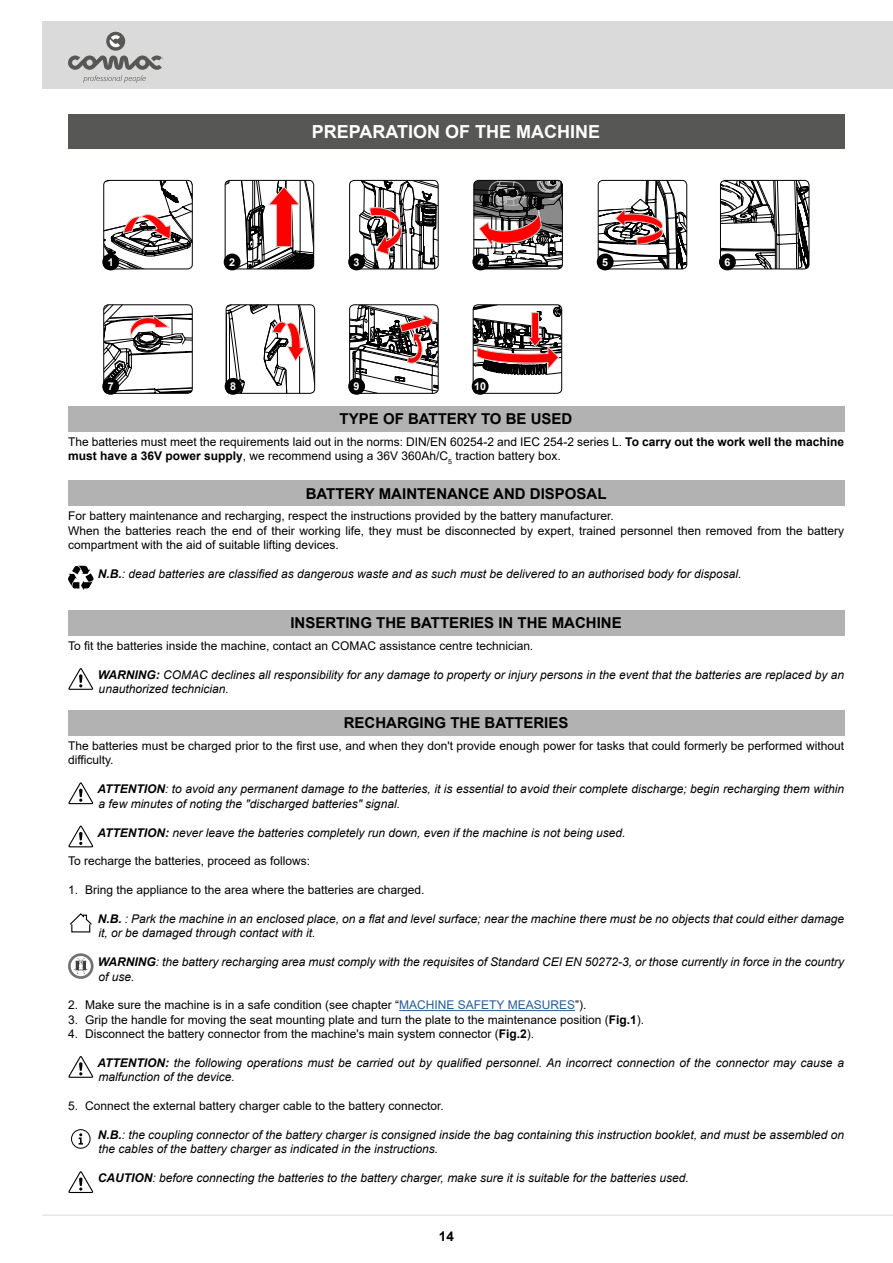
<style>
.page{position:relative;width:893px;height:1263px;background:#fff}
.page>*{position:absolute;margin:0;border:0;box-sizing:border-box;transform-origin:0 0}
.t1{font:700 18px "Arial";color:#fff}
.t2{font:700 15px "Arial";color:#000}
.t3{font:700 13.5px "Arial";color:#000}
.t4{font:italic 12px/14.4px "Arial";color:#000}
.t5{font:12px/14.4px "Arial";color:#000}
.t6{font:700 10.8px "Arial";color:#fff}
.s1{font-weight:700}
.s2{font-style:italic}
.s3{color:#275b9b}
</style>
<div class="page">
<div style="left:68px;top:115px;width:776px;height:34px;background:#575756"></div>
<div style="left:68px;top:406px;width:776px;height:26px;background:#b3b2b2"></div>
<div style="left:68px;top:480px;width:776px;height:26px;background:#b3b2b2"></div>
<svg style="left:68px;top:566px;width:26px;height:24px"></svg>
<div style="left:68px;top:610px;width:776px;height:26px;background:#b3b2b2"></div>
<svg style="left:68px;top:668px;width:26px;height:22px"></svg>
<hr style="left:399px;top:1010px;width:176px;height:1px;background:#275b9b">
<div style="left:68px;top:710px;width:776px;height:26px;background:#b3b2b2"></div>
<svg style="left:68px;top:782px;width:26px;height:22px"></svg>
<svg style="left:68px;top:825px;width:26px;height:22px"></svg>
<svg style="left:69px;top:913px;width:23px;height:13px"></svg>
<svg style="left:68px;top:953px;width:26px;height:26px"></svg>
<svg style="left:68px;top:1056px;width:26px;height:22px"></svg>
<svg style="left:79px;top:1133px;width:4px;height:11px"></svg>
<div style="left:71px;top:1129px;width:20px;height:20px;border:1px solid #000;border-radius:50%"></div>
<svg style="left:68px;top:1171px;width:26px;height:22px"></svg>
<div style="left:43px;top:21px;width:850px;height:68px;background:#dadada"></div>
<svg style="left:106px;top:32px;width:19px;height:19px"></svg>
<svg style="left:110px;top:35px;width:10px;height:12px"></svg>
<svg style="left:68px;top:56px;width:95px;height:27px"></svg>
<hr style="left:43px;top:1215px;width:850px;height:1px;background:#dadada">
<svg style="left:105px;top:180px;width:88px;height:89px"></svg>
<div style="left:103px;top:180px;width:90px;height:89px;border:1px solid #000;border-radius:5px"></div>
<svg style="left:225px;top:180px;width:89px;height:89px"></svg>
<div style="left:225px;top:180px;width:89px;height:89px;border:1px solid #000;border-radius:5px"></div>
<div style="left:102px;top:254px;width:17px;height:16px;background:#000;border-radius:50%"></div>
<div style="left:224px;top:254px;width:17px;height:16px;background:#000;border-radius:50%"></div>
<svg style="left:350px;top:180px;width:87px;height:89px"></svg>
<div style="left:349px;top:180px;width:90px;height:89px;border:1px solid #000;border-radius:5px"></div>
<svg style="left:720px;top:180px;width:89px;height:89px"></svg>
<div style="left:720px;top:180px;width:89px;height:89px;border:1px solid #000;border-radius:5px"></div>
<svg style="left:475px;top:180px;width:88px;height:89px"></svg>
<div style="left:473px;top:180px;width:90px;height:89px;border:1px solid #000;border-radius:5px"></div>
<svg style="left:598px;top:180px;width:89px;height:89px"></svg>
<div style="left:598px;top:180px;width:89px;height:89px;border:1px solid #000;border-radius:5px"></div>
<div style="left:348px;top:254px;width:17px;height:16px;background:#000;border-radius:50%"></div>
<div style="left:719px;top:254px;width:17px;height:16px;background:#000;border-radius:50%"></div>
<div style="left:472px;top:254px;width:17px;height:16px;background:#000;border-radius:50%"></div>
<div style="left:597px;top:254px;width:17px;height:16px;background:#000;border-radius:50%"></div>
<svg style="left:105px;top:306px;width:86px;height:86px"></svg>
<div style="left:103px;top:304px;width:90px;height:90px;border:1px solid #000;border-radius:5px"></div>
<div style="left:102px;top:378px;width:17px;height:17px;background:#000;border-radius:50%"></div>
<svg style="left:226px;top:306px;width:89px;height:87px"></svg>
<div style="left:226px;top:304px;width:89px;height:90px;border:1px solid #000;border-radius:5px"></div>
<svg style="left:351px;top:306px;width:86px;height:86px"></svg>
<div style="left:349px;top:304px;width:90px;height:90px;border:1px solid #000;border-radius:5px"></div>
<svg style="left:473px;top:306px;width:89px;height:86px"></svg>
<div style="left:473px;top:304px;width:89px;height:90px;border:1px solid #000;border-radius:5px"></div>
<div style="left:225px;top:378px;width:16px;height:17px;background:#000;border-radius:50%"></div>
<div style="left:348px;top:378px;width:17px;height:17px;background:#000;border-radius:50%"></div>
<div style="left:472px;top:378px;width:17px;height:17px;background:#000;border-radius:50%"></div>
<h1 class="t1" style="left:312px;top:119px;width:290px">PREPARATION OF THE MACHINE</h1>
<p class="t6" style="left:108px;top:254px;width:7px">1</p>
<p class="t6" style="left:229px;top:254px;width:7px">2</p>
<p class="t6" style="left:354px;top:254px;width:7px">3</p>
<p class="t6" style="left:478px;top:254px;width:7px">4</p>
<p class="t6" style="left:602px;top:254px;width:7px">5</p>
<p class="t6" style="left:724px;top:254px;width:7px">6</p>
<p class="t6" style="left:108px;top:379px;width:7px">7</p>
<p class="t6" style="left:230px;top:379px;width:7px">8</p>
<p class="t6" style="left:354px;top:379px;width:7px">9</p>
<p class="t6" style="left:474px;top:379px;width:13px">10</p>
<p class="t2" style="left:340px;top:408px;width:234px">TYPE OF BATTERY TO BE USED</p>
<p class="t5" style="left:68px;top:434px;width:777px">The batteries must meet the requirements laid out in the norms: DIN/EN 60254-2 and IEC 254-2 series L. <span class="s1">To carry out the work well the machine must have a 36V power supply</span>, we recommend using a 36V 360Ah/C<sub>5</sub> traction battery box.</p>
<p class="t2" style="left:306px;top:483px;width:302px">BATTERY MAINTENANCE AND DISPOSAL</p>
<p class="t5" style="left:68px;top:509px;width:777px">For battery maintenance and recharging, respect the instructions provided by the battery manufacturer.<br>When the batteries reach the end of their working life, they must be disconnected by expert, trained personnel then removed from the battery compartment with the aid of suitable lifting devices.</p>
<p class="t4" style="left:98px;top:567px;width:645px"><span class="s1">N.B.</span>: dead batteries are classified as dangerous waste and as such must be delivered to an authorised body for disposal.</p>
<p class="t2" style="left:290px;top:613px;width:333px">INSERTING THE BATTERIES IN THE MACHINE</p>
<p class="t5" style="left:68px;top:639px;width:467px">To fit the batteries inside the machine, contact an COMAC assistance centre technician<span class="s2">.</span></p>
<p class="t4" style="left:98px;top:668px;width:748px"><span class="s1">WARNING:</span> COMAC declines all responsibility for any damage to property or injury persons in the event that the batteries are replaced by an unauthorized technician.</p>
<p class="t2" style="left:344px;top:712px;width:226px">RECHARGING THE BATTERIES</p>
<p class="t5" style="left:68px;top:739px;width:777px">The batteries must be charged prior to the first use, and when they don't provide enough power for tasks that could formerly be performed without difficulty.</p>
<p class="t4" style="left:97px;top:782px;width:748px"><span class="s1">ATTENTION</span>: to avoid any permanent damage to the batteries, it is essential to avoid their complete discharge; begin recharging them within a few minutes of noting the "discharged batteries" signal.</p>
<p class="t4" style="left:97px;top:825px;width:529px"><span class="s1">ATTENTION:</span> never leave the batteries completely run down, even if the machine is not being used.</p>
<p class="t5" style="left:68px;top:854px;width:244px">To recharge the batteries, proceed as follows:</p>
<p class="t5" style="left:68px;top:883px;width:358px">1. Bring the appliance to the area where the batteries are charged.</p>
<p class="t4" style="left:98px;top:912px;width:748px"><span class="s1">N.B.</span> : Park the machine in an enclosed place, on a flat and level surface; near the machine there must be no objects that could either damage it, or be damaged through contact with it.</p>
<p class="t4" style="left:98px;top:955px;width:748px"><span class="s1">WARNING</span>: the battery recharging area must comply with the requisites of Standard CEI EN 50272-3, or those currently in force in the country of use.</p>
<p class="t5" style="left:68px;top:998px;width:520px">2. Make sure the machine is in a safe condition (see chapter “<span class="s3">MACHINE SAFETY MEASURES</span>”).</p>
<p class="t5" style="left:68px;top:1012px;width:578px">3. Grip the handle for moving the seat mounting plate and turn the plate to the maintenance position (<span class="s1">Fig.1</span>).</p>
<p class="t5" style="left:68px;top:1027px;width:468px">4. Disconnect the battery connector from the machine's main system connector (<span class="s1">Fig.2</span>).</p>
<p class="t4" style="left:97px;top:1056px;width:748px"><span class="s1">ATTENTION:</span> the following operations must be carried out by qualified personnel. An incorrect connection of the connector may cause a malfunction of the device.</p>
<p class="t5" style="left:68px;top:1099px;width:377px">5. Connect the external battery charger cable to the battery connector.</p>
<p class="t4" style="left:98px;top:1128px;width:748px"><span class="s1">N.B.</span>: the coupling connector of the battery charger is consigned inside the bag containing this instruction booklet, and must be assembled on the cables of the battery charger as indicated in the instructions.</p>
<p class="t4" style="left:98px;top:1171px;width:592px"><span class="s1">CAUTION</span>: before connecting the batteries to the battery charger, make sure it is suitable for the batteries used.</p>
<p class="t3" style="left:439px;top:1227px;width:17px">14</p>
</div>
